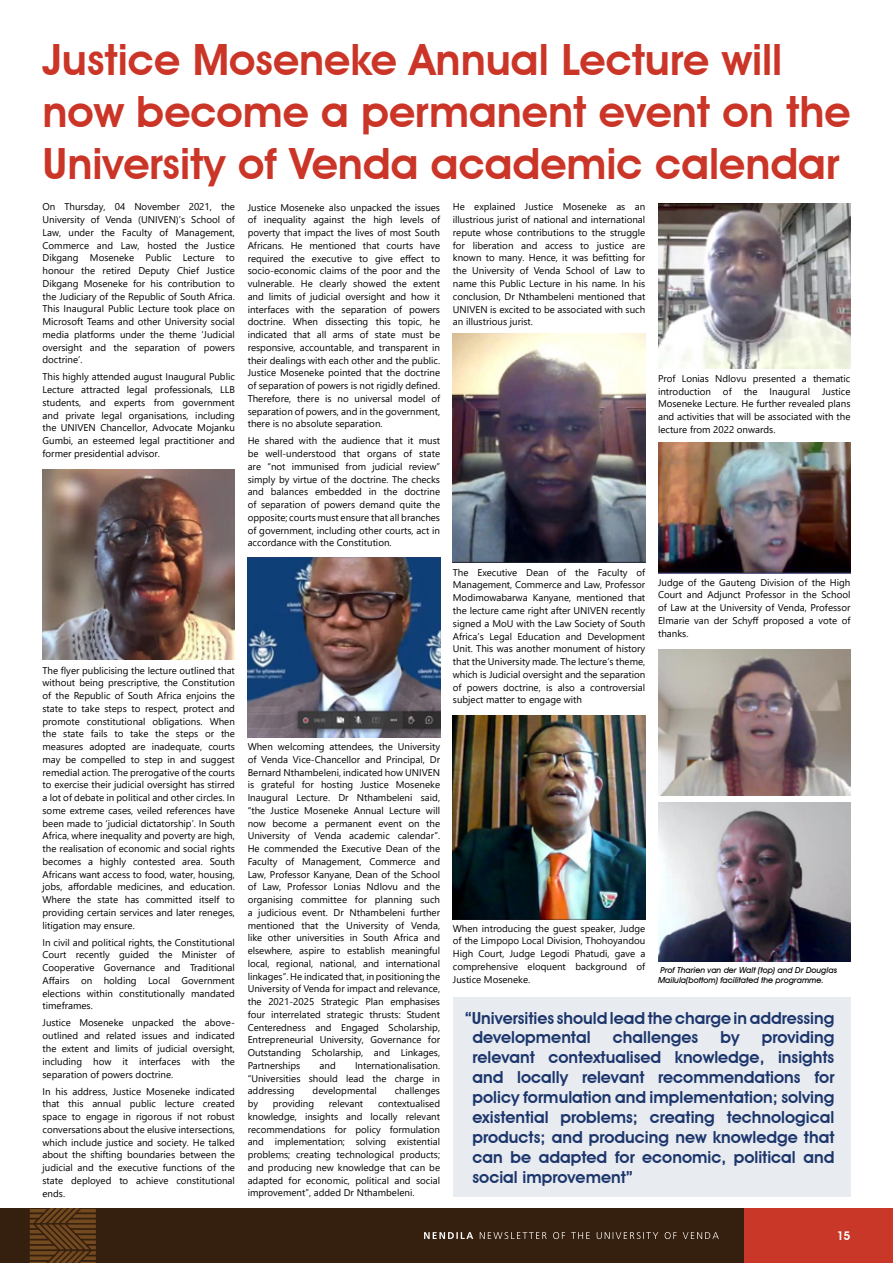
<style>
.page{position:relative;width:893px;height:1263px;background:#fff}
.page>*{position:absolute;margin:0;border:0;box-sizing:border-box;transform-origin:0 0}
.t1{font:600 43.05px/51.8px "Avant Garde IT Cby BT";color:#cb3527}
.t2{font:600 16.5px/19.8px "Avant Garde IT Cby BT";color:#1c366c}
.t3{font:600 12px "Avant Garde IT Cby BT";color:#fff}
.t4{font:9.75px/12.8px "Segoe UI";color:#000;text-align:justify}
.t5{font:italic 500 8.25px/9.9px "Avant Garde IT Cby BT";color:#000}
</style>
<div class="page">
<div style="left:732px;top:1208px;width:161px;height:55px;background:#c83727"></div>
<div style="left:0;top:1208px;width:743px;height:55px;background:#351f0e"></div>
<svg style="left:424px;top:1232px;width:49px;height:7px"></svg>
<svg style="left:480px;top:1232px;width:239px;height:7px"></svg>
<svg style="left:30px;top:1208px;width:66px;height:55px"></svg>
<div style="left:453px;top:997px;width:397px;height:199px;background:#e8ebf0"></div>
<img style="left:43px;top:470px;width:192px;height:190px">
<img style="left:248px;top:557px;width:192px;height:181px">
<img style="left:453px;top:333px;width:192px;height:229px">
<img style="left:453px;top:715px;width:192px;height:205px">
<img style="left:658px;top:203px;width:192px;height:166px">
<img style="left:658px;top:442px;width:192px;height:131px">
<img style="left:658px;top:649px;width:192px;height:146px">
<img style="left:658px;top:802px;width:192px;height:159px">
<h1 class="t1" style="left:43px;top:34px;width:810px">Justice Moseneke Annual Lecture will now become a permanent event on the<br>University of Venda academic calendar</h1>
<p class="t4" style="left:43px;top:200px;width:194px">On Thursday, 04 November 2021, the University of Venda (UNIVEN)’s School of Law, under the Faculty of Management, Commerce and Law, hosted the Justice Dikgang Moseneke Public Lecture to honour the retired Deputy Chief Justice Dikgang Moseneke for his contribution to the Judiciary of the Republic of South Africa.<br>This Inaugural Public Lecture took place on Microsoft Teams and other University social media platforms under the theme ‘Judicial oversight and the separation of powers doctrine’.</p>
<p class="t4" style="left:43px;top:370px;width:194px">This highly attended august Inaugural Public Lecture attracted legal professionals, LLB students, and experts from government and private legal organisations, including the UNIVEN Chancellor, Advocate Mojanku Gumbi, an esteemed legal practitioner and former presidential advisor.</p>
<p class="t4" style="left:453px;top:200px;width:194px">He explained Justice Moseneke as an illustrious jurist of national and international repute whose contributions to the struggle for liberation and access to justice are known to many. Hence, it was befitting for the University of Venda School of Law to name this Public Lecture in his name. In his conclusion, Dr Nthambeleni mentioned that UNIVEN is excited to be associated with such an illustrious jurist.</p>
<p class="t4" style="left:248px;top:200px;width:194px">Justice Moseneke also unpacked the issues of inequality against the high levels of poverty that impact the lives of most South Africans. He mentioned that courts have required the executive to give effect to socio-economic claims of the poor and the vulnerable. He clearly showed the extent and limits of judicial oversight and how it interfaces with the separation of powers doctrine. When dissecting this topic, he indicated that all arms of state must be responsive, accountable, and transparent in their dealings with each other and the public.<br>Justice Moseneke pointed that the doctrine of separation of powers is not rigidly defined.<br>Therefore, there is no universal model of separation of powers, and in the government, there is no absolute separation.</p>
<p class="t4" style="left:248px;top:434px;width:194px">He shared with the audience that it must be well-understood that organs of state are “not immunised from judicial review” simply by virtue of the doctrine. The checks and balances embedded in the doctrine of separation of powers demand quite the opposite; courts must ensure that all branches of government, including other courts, act in accordance with the Constitution.</p>
<p class="t4" style="left:658px;top:372px;width:194px">Prof Lonias Ndlovu presented a thematic introduction of the Inaugural Justice Moseneke Lecture. He further revealed plans and activities that will be associated with the lecture from 2022 onwards.</p>
<p class="t4" style="left:43px;top:663px;width:194px">The flyer publicising the lecture outlined that without being prescriptive, the Constitution of the Republic of South Africa enjoins the state to take steps to respect, protect and promote constitutional obligations. When the state fails to take the steps or the measures adopted are inadequate, courts may be compelled to step in and suggest remedial action. The prerogative of the courts to exercise their judicial oversight has stirred a lot of debate in political and other circles. In some extreme cases, veiled references have been made to ‘judicial dictatorship’. In South Africa, where inequality and poverty are high, the realisation of economic and social rights becomes a highly contested area. South Africans want access to food, water, housing, jobs, affordable medicines, and education.<br>Where the state has committed itself to providing certain services and later reneges, litigation may ensure.</p>
<p class="t4" style="left:43px;top:936px;width:194px">In civil and political rights, the Constitutional Court recently guided the Minister of Cooperative Governance and Traditional Affairs on holding Local Government elections within constitutionally mandated timeframes.</p>
<p class="t4" style="left:43px;top:1016px;width:194px">Justice Moseneke unpacked the above&shy;outlined and related issues and indicated the extent and limits of judicial oversight, including how it interfaces with the separation of powers doctrine.</p>
<p class="t4" style="left:43px;top:1084px;width:194px">In his address, Justice Moseneke indicated that this annual public lecture created space to engage in rigorous if not robust conversations about the elusive intersections, which include justice and society. He talked about the shifting boundaries between the judicial and the executive functions of the state deployed to achieve constitutional ends.</p>
<p class="t4" style="left:248px;top:740px;width:194px">When welcoming attendees, the University of Venda Vice-Chancellor and Principal, Dr Bernard Nthambeleni, indicated how UNIVEN is grateful for hosting Justice Moseneke Inaugural Lecture. Dr Nthambeleni said, “the Justice Moseneke Annual Lecture will now become a permanent event on the University of Venda academic calendar”.<br>He commended the Executive Dean of the Faculty of Management, Commerce and Law, Professor Kanyane, Dean of the School of Law, Professor Lonias Ndlovu and the organising committee for planning such a judicious event. Dr Nthambeleni further mentioned that the University of Venda, like other universities in South Africa and elsewhere, aspire to establish meaningful local, regional, national, and international linkages”. He indicated that, in positioning the University of Venda for impact and relevance, the 2021-2025 Strategic Plan emphasises four interrelated strategic thrusts: Student Centeredness and Engaged Scholarship, Entrepreneurial University, Governance for Outstanding Scholarship, and Linkages, Partnerships</p>
<p class="t4" style="left:248px;top:1059px;width:194px;text-indent:107px">Internationalisation. “Universities should lead the charge in addressing</p>
<p class="t4" style="left:320px;top:1059px;width:18px">and</p>
<p class="t4" style="left:313px;top:1084px;width:66px">developmental</p>
<p class="t4" style="left:395px;top:1084px;width:47px">challenges</p>
<p class="t4" style="left:248px;top:1097px;width:194px;text-indent:130px">contextualised knowledge, insights and locally relevant recommendations for policy formulation and implementation; solving existential problems; creating technological products; and producing new knowledge that can be adapted for economic, political and social improvement”, added Dr Nthambeleni.</p>
<p class="t4" style="left:248px;top:1097px;width:12px">by</p>
<p class="t4" style="left:273px;top:1097px;width:43px">providing</p>
<p class="t4" style="left:329px;top:1097px;width:36px">relevant</p>
<p class="t4" style="left:453px;top:566px;width:194px">The Executive Dean of the Faculty of Management, Commerce and Law, Professor Modimowabarwa Kanyane, mentioned that the lecture came right after UNIVEN recently signed a MoU with the Law Society of South Africa’s Legal Education and Development Unit. This was another monument of history that the University made. The lecture’s theme, which is Judicial oversight and the separation of powers doctrine, is also a controversial subject matter to engage with</p>
<p class="t4" style="left:658px;top:576px;width:194px">Judge of the Gauteng Division of the High Court and Adjunct Professor in the School of Law at the University of Venda, Professor Elmarie van der Schyff proposed a vote of thanks.</p>
<p class="t4" style="left:453px;top:921px;width:194px">When introducing the guest speaker, Judge of the Limpopo Local Division, Thohoyandou High Court, Judge Legodi Phatudi, gave a comprehensive eloquent background of Justice Moseneke.</p>
<p class="t5" style="left:658px;top:965px;width:180px">Prof Tharien van der Walt (top) and Dr Douglas<br>Mailula(bottom) facilitated the programme.</p>
<h2 class="t2" style="left:472px;top:1008px;width:363px;text-indent:-8px">“Universities should lead the charge in addressing developmental</h2>
<p class="t2" style="left:472px;top:1027px;width:363px;text-align:justify;text-indent:289px">providing relevant contextualised knowledge, insights and locally relevant recommendations for policy formulation and implementation; solving existential problems; creating technological products; and producing new knowledge that can be adapted for economic, political and social improvement”</p>
<h2 class="t2" style="left:613px;top:1027px;width:87px">challenges</h2>
<h2 class="t2" style="left:720px;top:1027px;width:21px">by</h2>
<p class="t3" style="left:837px;top:1228px;width:15px">15</p>
</div>
